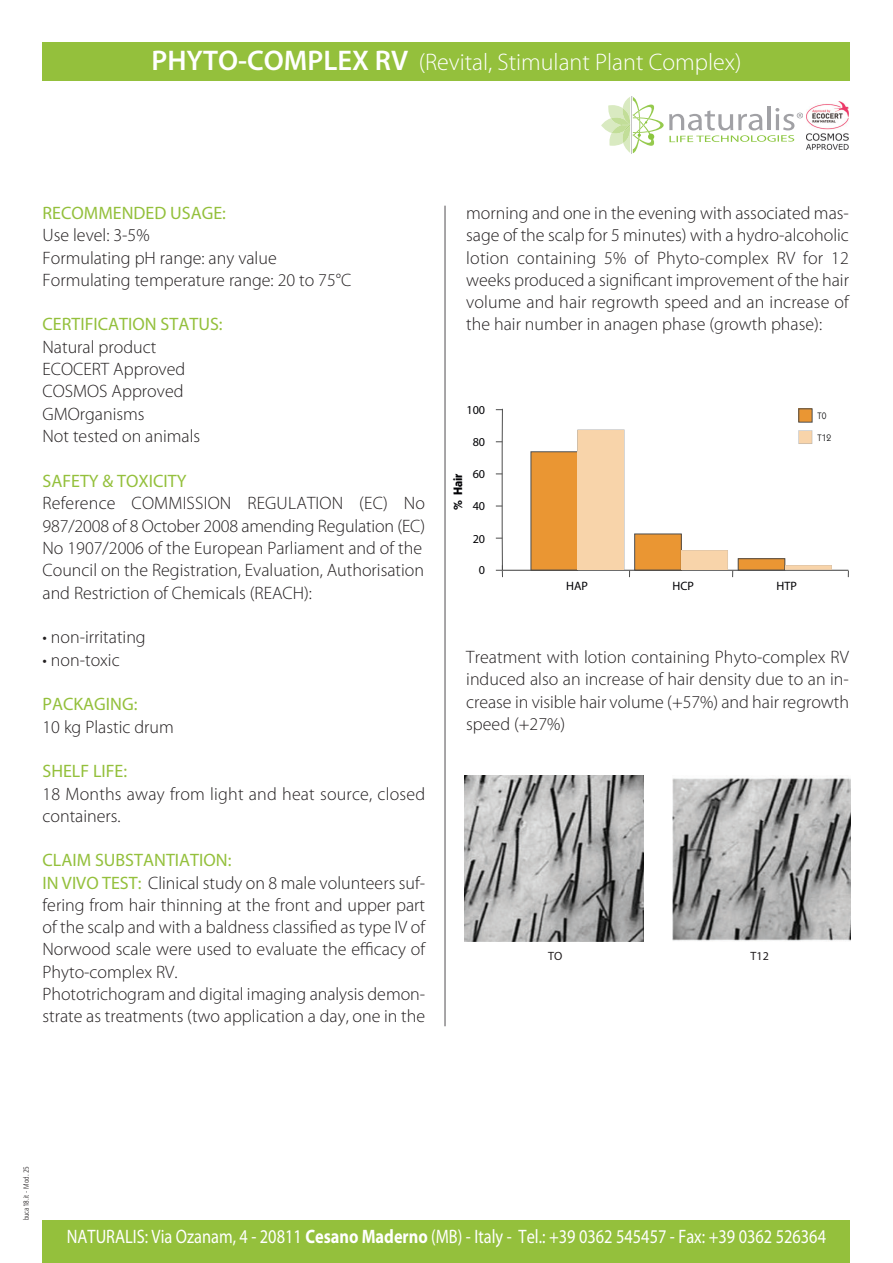
<style>
.page{position:relative;width:893px;height:1263px;background:#fff}
.page>*{position:absolute;margin:0;border:0;box-sizing:border-box;transform-origin:0 0}
.t1{font:300 24px "Myriad Pro";color:#fff}
.t2{font:19.5px "Myriad Pro";color:#fff;scale:.84 1}
.t3{font:300 18px/22.2px "Myriad Pro";color:#231f20}
.t4{font:18px "Myriad Pro";color:#94c03c}
.t5{font:12.15px "Myriad Pro";color:#020205}
.t6{font:12.15px "Myriad Pro";color:#010104}
.t7{font:700 12.15px "Itc Kabel";color:#010104}
.t8{font:12px "Myriad Pro";color:#231f20}
.t9{font:9.45px "Itc Kabel";color:#000002}
.t10{font:300 condensed 7.5px "Frutiger";color:#231f20}
.s1{font-weight:600;font-size:28.5px}
.s2{font-weight:400;color:#94c03c}
.s3{font-weight:700}
</style>
<div class="page">
<div style="left:42px;top:1220px;width:808px;height:43px;background:#94c03c"></div>
<hr style="left:444px;top:206px;width:2px;height:820px;background:#8b898b">
<div style="left:43px;top:43px;width:807px;height:38px;background:#94c03c"></div>
<hr style="left:631px;top:97px;width:1px;height:57px;background:#c5c5c7">
<svg style="left:601px;top:97px;width:202px;height:56px"></svg>
<svg style="left:806px;top:113px;width:42px;height:37px"></svg>
<img style="left:807px;top:101px;width:42px;height:48px">
<img style="left:465px;top:775px;width:178px;height:166px">
<img style="left:672px;top:778px;width:178px;height:163px">
<div style="left:635px;top:534px;width:46px;height:36px;background:#ea9633"></div>
<div style="left:634px;top:534px;width:48px;height:36px;border:1px solid #4d4d4d"></div>
<div style="left:738px;top:559px;width:47px;height:11px;background:#ea9633"></div>
<div style="left:738px;top:558px;width:47px;height:12px;border:1px solid #4d4d4d"></div>
<div style="left:799px;top:409px;width:13px;height:13px;background:#ea9633"></div>
<div style="left:798px;top:409px;width:14px;height:13px;border:1px solid #4d4d4d"></div>
<div style="left:531px;top:452px;width:47px;height:118px;background:#ea9633"></div>
<hr style="left:502px;top:570px;width:346px;height:1px;background:#4d4d4d">
<svg style="left:496px;top:408px;width:7px;height:169px"></svg>
<svg style="left:798px;top:430px;width:15px;height:14px"></svg>
<div style="left:681px;top:550px;width:47px;height:20px;background:#f8d4aa"></div>
<svg style="left:728px;top:569px;width:5px;height:8px"></svg>
<hr style="left:681px;top:550px;width:47px;height:1px;background:#a6a6a6">
<div style="left:785px;top:565px;width:46px;height:5px;background:#f8d4aa"></div>
<hr style="left:785px;top:570px;width:47px;height:1px;background:#a6a6a6">
<hr style="left:785px;top:565px;width:47px;height:1px;background:#a6a6a6">
<div style="left:578px;top:430px;width:46px;height:140px;background:#f8d4aa"></div>
<hr style="left:624px;top:451px;width:1px;height:119px;background:#a6a6a6">
<svg style="left:577px;top:431px;width:1px;height:20px"></svg>
<svg style="left:624px;top:430px;width:1px;height:21px"></svg>
<hr style="left:577px;top:430px;width:47px;height:1px;background:#a6a6a6">
<h1 class="t1" style="left:152px;top:53px;width:591px"><span class="s1">PHYTO-COMPLEX RV</span> (Revital, Stimulant Plant Complex)</h1>
<p class="t4" style="left:42px;top:206px;width:185px">RECOMMENDED USAGE:</p>
<p class="t3" style="left:42px;top:226px;width:310px">Use level: 3-5%<br>Formulating pH range: any value<br>Formulating temperature range: 20 to 75°C</p>
<p class="t4" style="left:42px;top:318px;width:182px">CERTIFICATION STATUS:</p>
<p class="t3" style="left:42px;top:337px;width:159px">Natural product<br>ECOCERT Approved<br>COSMOS Approved<br>GMOrganisms<br>Not tested on animals</p>
<p class="t4" style="left:42px;top:474px;width:146px">SAFETY &amp; TOXICITY</p>
<p class="t3" style="left:42px;top:493px;width:384px">Reference COMMISSION REGULATION (EC) No 987/2008 of 8 October 2008 amending Regulation (EC)<br>No 1907/2006 of the European Parliament and of the Council on the Registration, Evaluation, Authorisation and Restriction of Chemicals (REACH):</p>
<p class="t3" style="left:42px;top:628px;width:105px">• non-irritating</p>
<p class="t3" style="left:42px;top:650px;width:79px">• non-toxic</p>
<p class="t4" style="left:42px;top:697px;width:96px">PACKAGING:</p>
<p class="t3" style="left:42px;top:717px;width:133px">10 kg Plastic drum</p>
<p class="t4" style="left:42px;top:765px;width:86px">SHELF LIFE:</p>
<p class="t3" style="left:42px;top:784px;width:384px">18 Months away from light and heat source, closed containers.</p>
<p class="t3" style="left:42px;top:851px;width:384px"><span class="s2">CLAIM SUBSTANTIATION:<br>IN VIVO TEST:</span> Clinical study on 8 male volunteers suf&shy;fering from hair thinning at the front and upper part of the scalp and with a baldness classified as type IV of Norwood scale were used to evaluate the efficacy of Phyto-complex RV.<br>Phototrichogram and digital imaging analysis demon&shy;strate as treatments (two application a day, one in the</p>
<p class="t3" style="left:466px;top:204px;width:384px;text-align:justify">morning and one in the evening with associated mas&shy;sage of the scalp for 5 minutes) with a hydro-alcoholic lotion containing 5% of Phyto-complex RV for 12 weeks produced a significant improvement of the hair volume and hair regrowth speed and an increase of the hair number in anagen phase (growth phase):</p>
<p class="t5" style="left:466px;top:403px;width:20px">100</p>
<p class="t7" style="left:454px;top:510px;width:37px;rotate:-90deg">% Hair</p>
<p class="t5" style="left:473px;top:435px;width:14px">80</p>
<p class="t5" style="left:473px;top:467px;width:14px">60</p>
<p class="t5" style="left:473px;top:499px;width:14px">40</p>
<p class="t5" style="left:473px;top:531px;width:14px">20</p>
<p class="t5" style="left:479px;top:563px;width:8px">0</p>
<p class="t9" style="left:818px;top:412px;width:10px">T0</p>
<p class="t9" style="left:818px;top:434px;width:15px">T12</p>
<p class="t6" style="left:566px;top:578px;width:23px">HAP</p>
<p class="t6" style="left:672px;top:578px;width:23px">HCP</p>
<p class="t6" style="left:776px;top:578px;width:22px">HTP</p>
<p class="t3" style="left:466px;top:648px;width:384px;text-align:justify">Treatment with lotion containing Phyto-complex RV induced also an increase of hair density due to an in&shy;crease in visible hair volume (+57%) and hair regrowth speed (+27%)</p>
<p class="t8" style="left:548px;top:951px;width:16px">TO</p>
<p class="t8" style="left:750px;top:951px;width:20px">T12</p>
<p class="t10" style="left:23px;top:1220px;width:56px;rotate:-90deg">buca18.it - Mod. 25</p>
<p class="t2" style="left:67px;top:1229px;width:905px">NATURALIS: Via Ozanam, 4 - 20811 <span class="s3">Cesano Maderno</span> (MB) - Italy - Tel.: +39 0362 545457 - Fax: +39 0362 526364</p>
</div>
